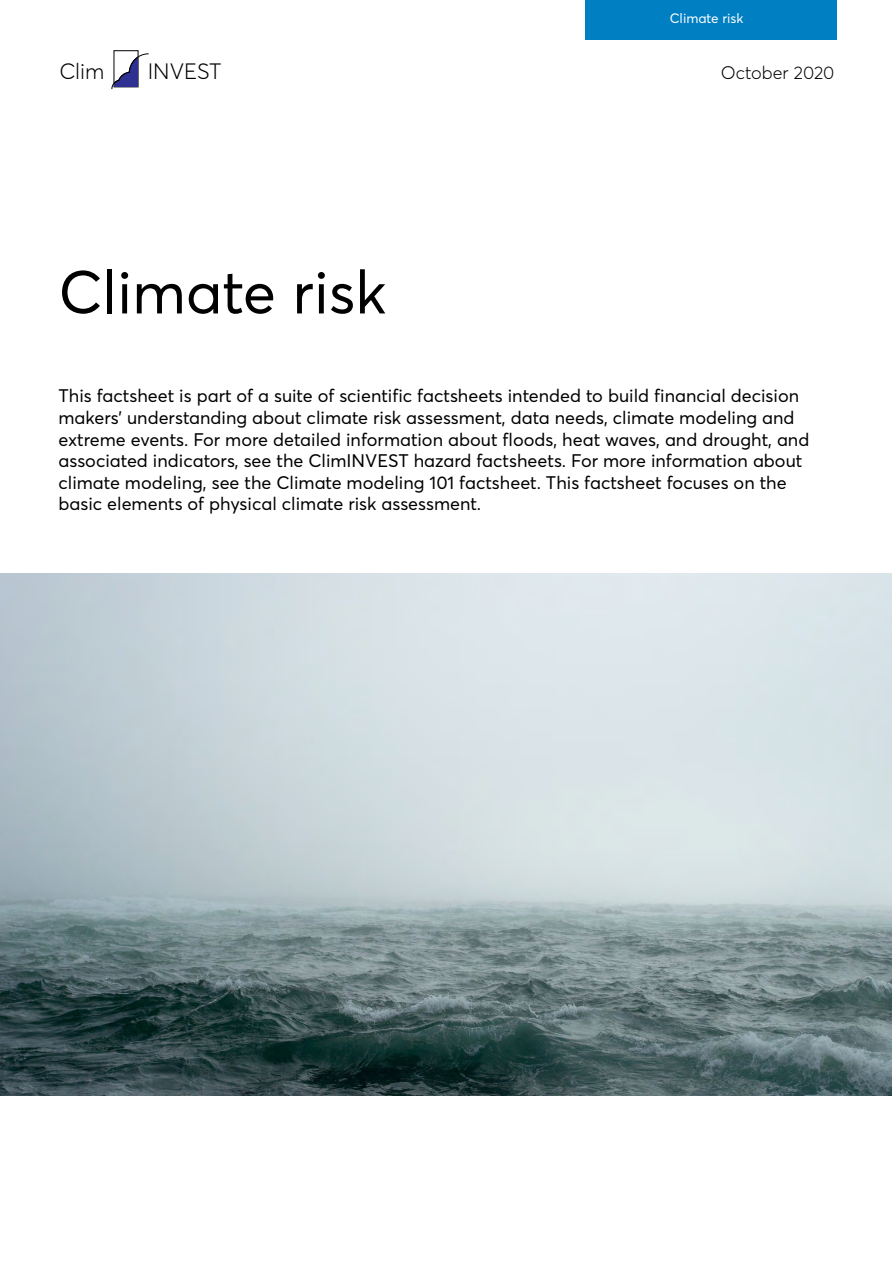
<style>
.page{position:relative;width:893px;height:1263px;background:#fff}
.page>*{position:absolute;margin:0;border:0;box-sizing:border-box;transform-origin:0 0}
.t1{font:60px "Averta";color:#000}
.t2{font:300 21.9px "Averta";color:#000}
.t3{font:18px/21.6px "Averta";color:#000}
.t4{font:300 18px "Averta";color:#000}
.t5{font:13.5px "Averta";color:#fff}
</style>
<div class="page">
<img style="left:0;top:573px;width:891px;height:522px">
<div style="left:114px;top:50px;width:24px;height:37px;border:1px solid #000"></div>
<svg style="left:112px;top:54px;width:37px;height:35px"></svg>
<div style="left:585px;top:0;width:251px;height:39px;background:#007fc2"></div>
<p class="t5" style="left:670px;top:10px;width:75px">Climate risk</p>
<p class="t2" style="left:59px;top:58px;width:47px">Clim</p>
<p class="t2" style="left:148px;top:58px;width:75px">INVEST</p>
<p class="t4" style="left:721px;top:61px;width:115px">October 2020</p>
<h1 class="t1" style="left:58px;top:255px;width:330px">Climate risk</h1>
<p class="t3" style="left:58px;top:385px;width:752px">This factsheet is part of a suite of scientific factsheets intended to build financial decision makers’ understanding about climate risk assessment, data needs, climate modeling and extreme events. For more detailed information about floods, heat waves, and drought, and associated indicators, see the ClimINVEST hazard factsheets. For more information about climate modeling, see the Climate modeling 101 factsheet. This factsheet focuses on the basic elements of physical climate risk assessment.</p>
</div>
